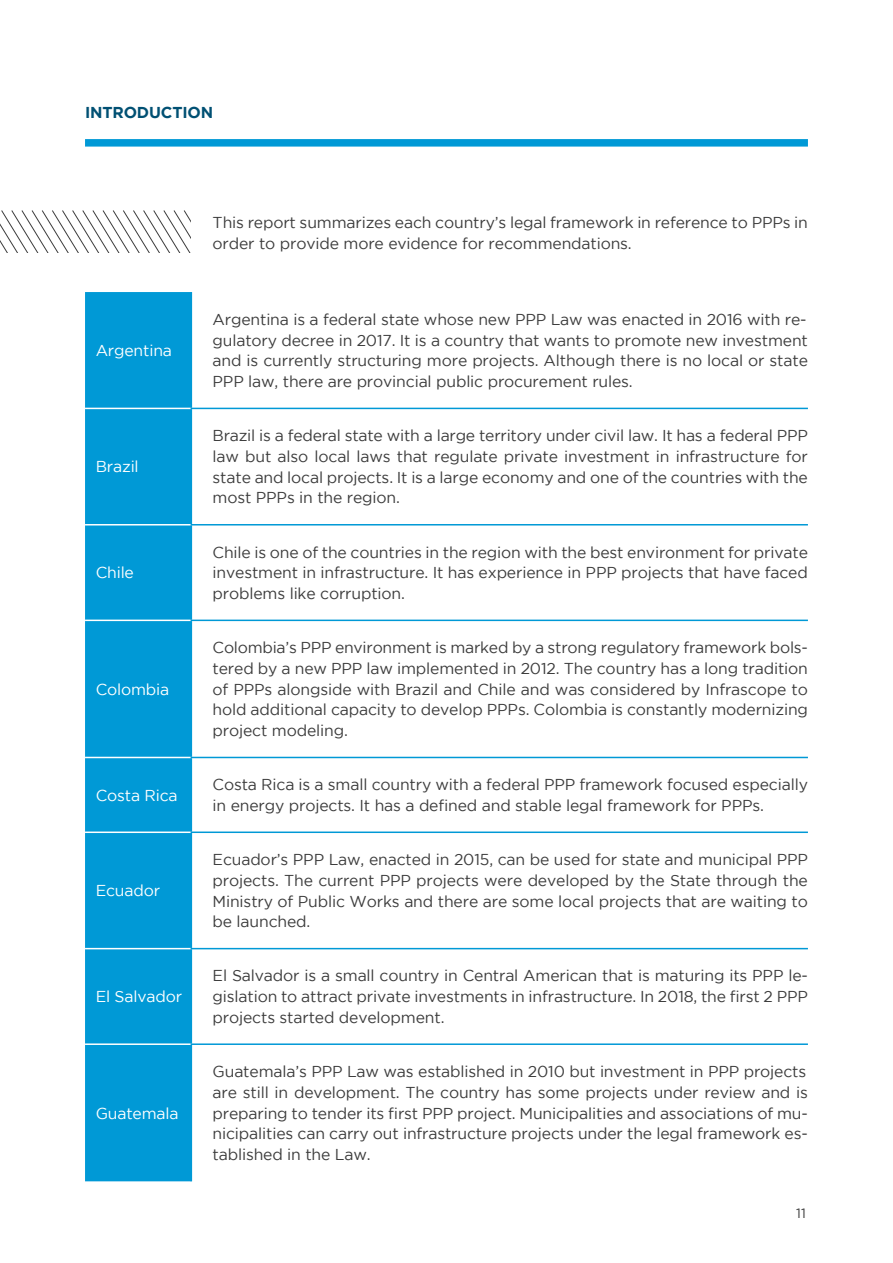
<style>
.page{position:relative;width:893px;height:1263px;background:#fff}
.page>*{position:absolute;margin:0;border:0;box-sizing:border-box;transform-origin:0 0}
.t1{font:15.75px/20.7px "Gotham";letter-spacing:-.01em;color:#3c3c3c;text-align:justify}
.t2{font:15.75px "Gotham";letter-spacing:-.01em;color:#fff}
.t3{font:700 15.75px "Gotham";letter-spacing:-.01em;color:#005073}
.t4{font:13.5px "Gotham";color:#3c3c3c}
</style>
<div class="page">
<svg style="left:0;top:210px;width:191px;height:43px"></svg>
<div style="left:85px;top:139px;width:723px;height:8px;background:#0099d6"></div>
<div style="left:85px;top:292px;width:106px;height:889px;background:#0099d6"></div>
<hr style="left:191px;top:292px;width:1px;height:116px;background:#0099d6">
<hr style="left:191px;top:409px;width:1px;height:115px;background:#0099d6">
<hr style="left:191px;top:525px;width:1px;height:95px;background:#0099d6">
<hr style="left:191px;top:408px;width:617px;height:1px;background:#0099d6">
<hr style="left:191px;top:524px;width:617px;height:1px;background:#0099d6">
<hr style="left:191px;top:620px;width:617px;height:1px;background:#0099d6">
<hr style="left:191px;top:757px;width:617px;height:1px;background:#0099d6">
<hr style="left:191px;top:831px;width:617px;height:2px;background:#0099d6">
<hr style="left:191px;top:948px;width:617px;height:1px;background:#0099d6">
<hr style="left:191px;top:621px;width:1px;height:136px;background:#0099d6">
<hr style="left:191px;top:758px;width:1px;height:73px;background:#0099d6">
<hr style="left:191px;top:833px;width:1px;height:115px;background:#0099d6">
<hr style="left:191px;top:949px;width:1px;height:94px;background:#0099d6">
<hr style="left:191px;top:1045px;width:1px;height:136px;background:#0099d6">
<hr style="left:191px;top:1043px;width:617px;height:2px;background:#0099d6">
<hr style="left:85px;top:408px;width:106px;height:1px;background:#fff">
<hr style="left:85px;top:524px;width:106px;height:1px;background:#fff">
<hr style="left:85px;top:620px;width:106px;height:1px;background:#fff">
<hr style="left:85px;top:757px;width:106px;height:1px;background:#fff">
<hr style="left:85px;top:831px;width:106px;height:2px;background:#fff">
<hr style="left:85px;top:948px;width:106px;height:1px;background:#fff">
<hr style="left:85px;top:1043px;width:106px;height:2px;background:#fff">
<p class="t3" style="left:85px;top:103px;width:130px">INTRODUCTION</p>
<p class="t2" style="left:96px;top:342px;width:78px">Argentina</p>
<p class="t2" style="left:96px;top:458px;width:45px">Brazil</p>
<p class="t2" style="left:96px;top:564px;width:40px">Chile</p>
<p class="t2" style="left:96px;top:680px;width:75px">Colombia</p>
<p class="t1" style="left:213px;top:211px;width:597px">This report summarizes each country’s legal framework in reference to PPPs in order to provide more evidence for recommendations.</p>
<p class="t1" style="left:213px;top:309px;width:597px">Argentina is a federal state whose new PPP Law was enacted in 2016 with re&shy;gulatory decree in 2017. It is a country that wants to promote new investment and is currently structuring more projects. Although there is no local or state PPP law, there are provincial public procurement rules.</p>
<p class="t1" style="left:213px;top:425px;width:597px">Brazil is a federal state with a large territory under civil law. It has a federal PPP law but also local laws that regulate private investment in infrastructure for state and local projects. It is a large economy and one of the countries with the most PPPs in the region.</p>
<p class="t1" style="left:213px;top:541px;width:597px">Chile is one of the countries in the region with the best environment for private investment in infrastructure. It has experience in PPP projects that have faced problems like corruption.</p>
<p class="t1" style="left:213px;top:637px;width:597px">Colombia’s PPP environment is marked by a strong regulatory framework bols&shy;tered by a new PPP law implemented in 2012. The country has a long tradition of PPPs alongside with Brazil and Chile and was considered by Infrascope to hold additional capacity to develop PPPs. Colombia is constantly modernizing project modeling.</p>
<p class="t2" style="left:96px;top:786px;width:84px">Costa Rica</p>
<p class="t1" style="left:213px;top:774px;width:597px">Costa Rica is a small country with a federal PPP framework focused especially in energy projects. It has a defined and stable legal framework for PPPs.</p>
<p class="t2" style="left:96px;top:882px;width:66px">Ecuador</p>
<p class="t2" style="left:96px;top:988px;width:88px">El Salvador</p>
<p class="t2" style="left:96px;top:1104px;width:84px">Guatemala</p>
<p class="t1" style="left:213px;top:849px;width:597px">Ecuador’s PPP Law, enacted in 2015, can be used for state and municipal PPP projects. The current PPP projects were developed by the State through the Ministry of Public Works and there are some local projects that are waiting to be launched.</p>
<p class="t1" style="left:213px;top:965px;width:597px">El Salvador is a small country in Central American that is maturing its PPP le&shy;gislation to attract private investments in infrastructure. In 2018, the first 2 PPP projects started development.</p>
<p class="t1" style="left:213px;top:1061px;width:597px">Guatemala’s PPP Law was established in 2010 but investment in PPP projects are still in development. The country has some projects under review and is preparing to tender its first PPP project. Municipalities and associations of mu&shy;nicipalities can carry out infrastructure projects under the legal framework es&shy;tablished in the Law.</p>
<p class="t4" style="left:796px;top:1206px;width:11px">11</p>
</div>
